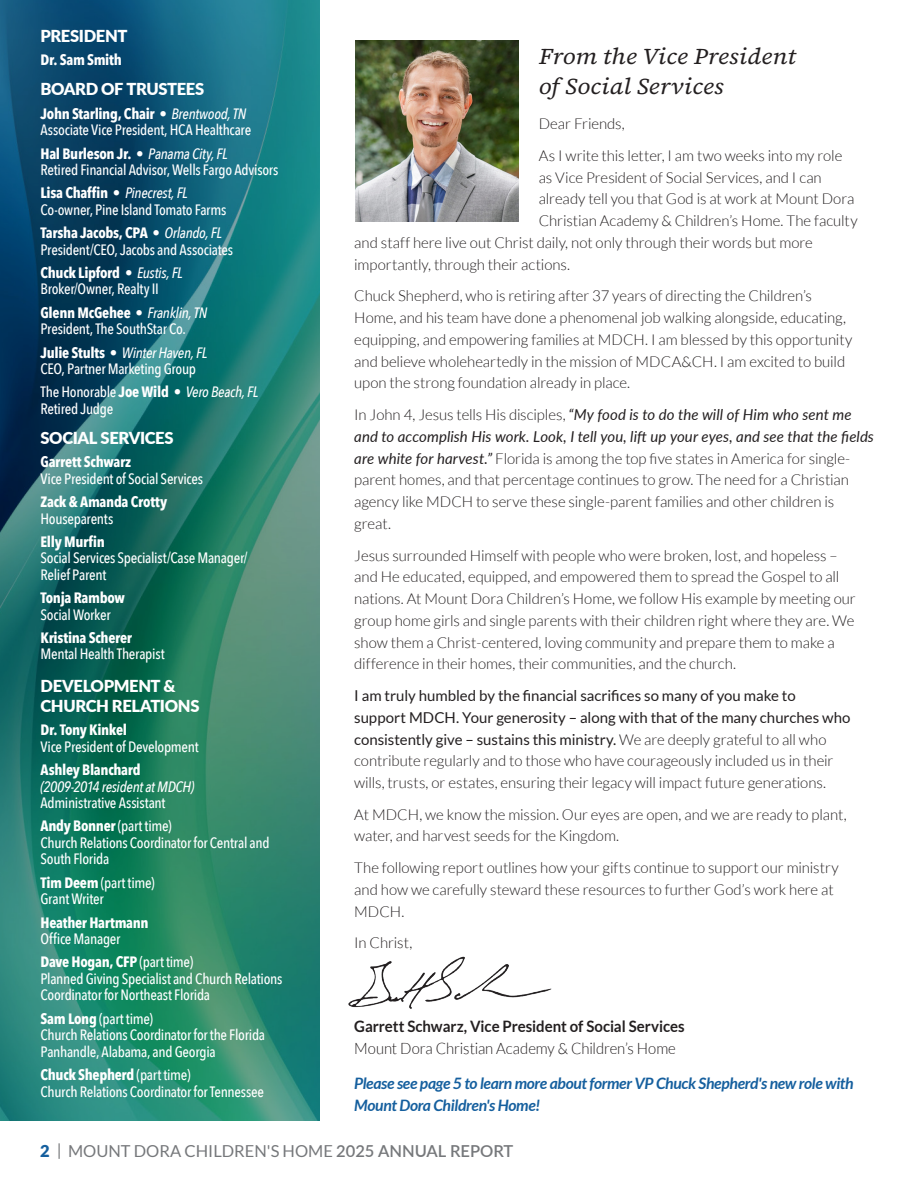
<style>
.page{position:relative;width:918px;height:1188px;background:#fff}
.page>*{position:absolute;margin:0;border:0;box-sizing:border-box;transform-origin:0 0}
.t1{font:italic 22.5px/30px "Source Serif 4";letter-spacing:.005em;color:#231f20;scale:1.1 1}
.t2{font:900 16.5px/19.5px "Lato";letter-spacing:-.02em;color:#fff}
.t3{font:16.5px "Lato";color:#76787b}
.t4{font:italic 700 15.75px/21.8px "Lato";letter-spacing:-.02em;color:#155f9e}
.t5{font:700 15.75px/21.8px "Lato";letter-spacing:-.005em;color:#231f20;scale:.95 1}
.t6{font:300 15px/21.8px "Lato";letter-spacing:-.005em;color:#231f20}
.t7{font:500 15px/16.5px "Avenir Next Condensed";letter-spacing:-.02em;color:#fff}
.t8{font:700 15px/16.5px "Avenir Next Condensed";letter-spacing:-.02em;color:#fff}
.t9{font:italic 500 15px/16.5px "Avenir Next Condensed";letter-spacing:-.02em;color:#fff}
.s1{font-weight:700}
.s2{font-style:italic}
.s3{font-weight:500}
.s4{font-weight:700;font-style:normal}
.s5{font-style:normal}
.s6{font-weight:400;font-style:italic}
.s7{font-weight:400}
.s8{font-weight:300}
.s9{font-weight:900;color:#155f9e}
.s10{font-weight:600}
</style>
<div class="page">
<img style="left:0;top:0;width:320px;height:1120px">
<img style="left:356px;top:40px;width:162px;height:181px">
<img style="left:348px;top:956px;width:204px;height:53px">
<p class="t2" style="left:40px;top:26px;width:88px">PRESIDENT</p>
<p class="t8" style="left:40px;top:52px;width:83px">Dr. Sam Smith</p>
<p class="t2" style="left:40px;top:79px;width:165px">BOARD OF TRUSTEES</p>
<p class="t7" style="left:40px;top:105px;width:212px"><span class="s1">John Starling, Chair</span> • <span class="s2">Brentwood, TN<br></span>Associate Vice President, HCA Healthcare</p>
<p class="t7" style="left:40px;top:145px;width:240px"><span class="s1">Hal Burleson Jr.</span> • <span class="s2">Panama City, FL<br></span>Retired Financial Advisor, Wells Fargo Advisors</p>
<p class="t7" style="left:40px;top:185px;width:187px"><span class="s1">Lisa Chaffin</span> • <span class="s2">Pinecrest, FL<br></span>Co-owner, Pine Island Tomato Farms</p>
<p class="t7" style="left:40px;top:225px;width:194px"><span class="s1">Tarsha Jacobs, CPA</span> • <span class="s2">Orlando, FL<br></span>President/CEO, Jacobs and Associates</p>
<p class="t7" style="left:40px;top:264px;width:144px"><span class="s1">Chuck Lipford</span> • <span class="s2">Eustis, FL<br></span>Broker/Owner, Realty II</p>
<p class="t7" style="left:40px;top:304px;width:168px"><span class="s1">Glenn McGehee</span> • <span class="s2">Franklin, TN<br></span>President, The SouthStar Co.</p>
<p class="t7" style="left:40px;top:344px;width:168px"><span class="s1">Julie Stults</span> • <span class="s2">Winter Haven, FL<br></span>CEO, Partner Marketing Group</p>
<p class="t7" style="left:40px;top:384px;width:219px">The Honorable <span class="s1">Joe Wild</span> • <span class="s2">Vero Beach, FL<br></span>Retired Judge</p>
<p class="t2" style="left:40px;top:427px;width:135px">SOCIAL SERVICES</p>
<p class="t7" style="left:40px;top:454px;width:164px"><span class="s1">Garrett Schwarz<br></span>Vice President of Social Services</p>
<p class="t8" style="left:40px;top:493px;width:128px">Zack &amp; Amanda Crotty<br><span class="s3">Houseparents</span></p>
<p class="t7" style="left:40px;top:533px;width:209px"><span class="s1">Elly Murfin<br></span>Social Services Specialist/Case Manager/<br>Relief Parent</p>
<p class="t7" style="left:40px;top:590px;width:86px"><span class="s1">Tonja Rambow<br></span>Social Worker</p>
<p class="t7" style="left:40px;top:629px;width:126px"><span class="s1">Kristina Scherer<br></span>Mental Health Therapist</p>
<p class="t2" style="left:40px;top:676px;width:160px">DEVELOPMENT &amp;<br>CHURCH RELATIONS</p>
<p class="t7" style="left:40px;top:722px;width:160px"><span class="s1">Dr. Tony Kinkel<br></span>Vice President of Development</p>
<p class="t9" style="left:40px;top:762px;width:155px"><span class="s4">Ashley Blanchard </span>(2009-2014 resident at MDCH)<br><span class="s5">Administrative Assistant</span></p>
<p class="t7" style="left:40px;top:818px;width:231px"><span class="s1">Andy Bonner</span> (part time)<br>Church Relations Coordinator for Central and<br>South Florida</p>
<p class="t7" style="left:40px;top:874px;width:116px"><span class="s1">Tim Deem</span> (part time)<br>Grant Writer</p>
<p class="t8" style="left:40px;top:914px;width:110px">Heather Hartmann<br><span class="s3">Office Manager</span></p>
<p class="t7" style="left:40px;top:954px;width:244px"><span class="s1">Dave Hogan, CFP</span> (part time)<br>Planned Giving Specialist and Church Relations<br>Coordinator for Northeast Florida</p>
<p class="t7" style="left:40px;top:1010px;width:226px"><span class="s1">Sam Long</span> (part time)<br>Church Relations Coordinator for the Florida<br>Panhandle, Alabama, and Georgia</p>
<p class="t7" style="left:40px;top:1066px;width:225px"><span class="s1">Chuck Shepherd</span> (part time)<br>Church Relations Coordinator for Tennessee</p>
<p class="t1" style="left:539px;top:41px;width:235px">From the Vice President of Social Services</p>
<p class="t6" style="left:539px;top:113px;width:88px">Dear Friends,</p>
<p class="t6" style="left:539px;top:145px;width:305px">As I write this letter, I am two weeks into my role</p>
<p class="t6" style="left:539px;top:166px;width:285px">as Vice President of Social Services, and I can</p>
<p class="t6" style="left:539px;top:188px;width:317px">already tell you that God is at work at Mount Dora</p>
<p class="t6" style="left:539px;top:210px;width:320px">Christian Academy &amp; Children’s Home. The faculty</p>
<p class="t6" style="left:354px;top:232px;width:460px">and staff here live out Christ daily, not only through their words but more</p>
<p class="t6" style="left:354px;top:253px;width:217px">importantly, through their actions.</p>
<p class="t6" style="left:354px;top:285px;width:500px">Chuck Shepherd, who is retiring after 37 years of directing the Children’s Home, and his team have done a phenomenal job walking alongside, educating, equipping, and empowering families at MDCH. I am blessed by this opportunity and believe wholeheartedly in the mission of MDCA&amp;CH. I am excited to build upon the strong foundation already in place.</p>
<p class="t6" style="left:354px;top:404px;width:521px">In John 4, Jesus tells His disciples, <span class="s6">“My food is to do the will of Him who sent me and to accomplish His work. Look, I tell you, lift up your eyes, and see that the fields are white for harvest.”</span> Florida is among the top five states in America for single&shy;parent homes, and that percentage continues to grow. The need for a Christian agency like MDCH to serve these single-parent families and other children is great.</p>
<p class="t6" style="left:354px;top:544px;width:503px">Jesus surrounded Himself with people who were broken, lost, and hopeless – and He educated, equipped, and empowered them to spread the Gospel to all nations. At Mount Dora Children’s Home, we follow His example by meeting our group home girls and single parents with their children right where they are. We show them a Christ-centered, loving community and prepare them to make a difference in their homes, their communities, and the church.</p>
<p class="t6" style="left:354px;top:685px;width:498px"><span class="s7">I am truly humbled by the financial sacrifices so many of you make to support MDCH. Your generosity – along with that of the many churches who consistently give – sustains this ministry.</span> We are deeply grateful to all who contribute regularly and to those who have courageously included us in their wills, trusts, or estates, ensuring their legacy will impact future generations.</p>
<p class="t6" style="left:354px;top:804px;width:494px">At MDCH, we know the mission. Our eyes are open, and we are ready to plant, water, and harvest seeds for the Kingdom.</p>
<p class="t6" style="left:354px;top:857px;width:486px">The following report outlines how your gifts continue to support our ministry and how we carefully steward these resources to further God’s work here at<br>MDCH.</p>
<p class="t6" style="left:354px;top:932px;width:60px">In Christ,</p>
<p class="t5" style="left:354px;top:1016px;width:349px">Garrett Schwarz, Vice President of Social Services<br><span class="s8">Mount Dora Christian Academy &amp; Children’s Home</span></p>
<p class="t4" style="left:354px;top:1073px;width:501px">Please see page 5 to learn more about former VP Chuck Shepherd's new role with<br>Mount Dora Children's Home!</p>
<p class="t3" style="left:40px;top:1142px;width:475px"><span class="s9">2</span> | MOUNT DORA CHILDREN'S HOME <span class="s10">2025 ANNUAL REPORT</span></p>
</div>
